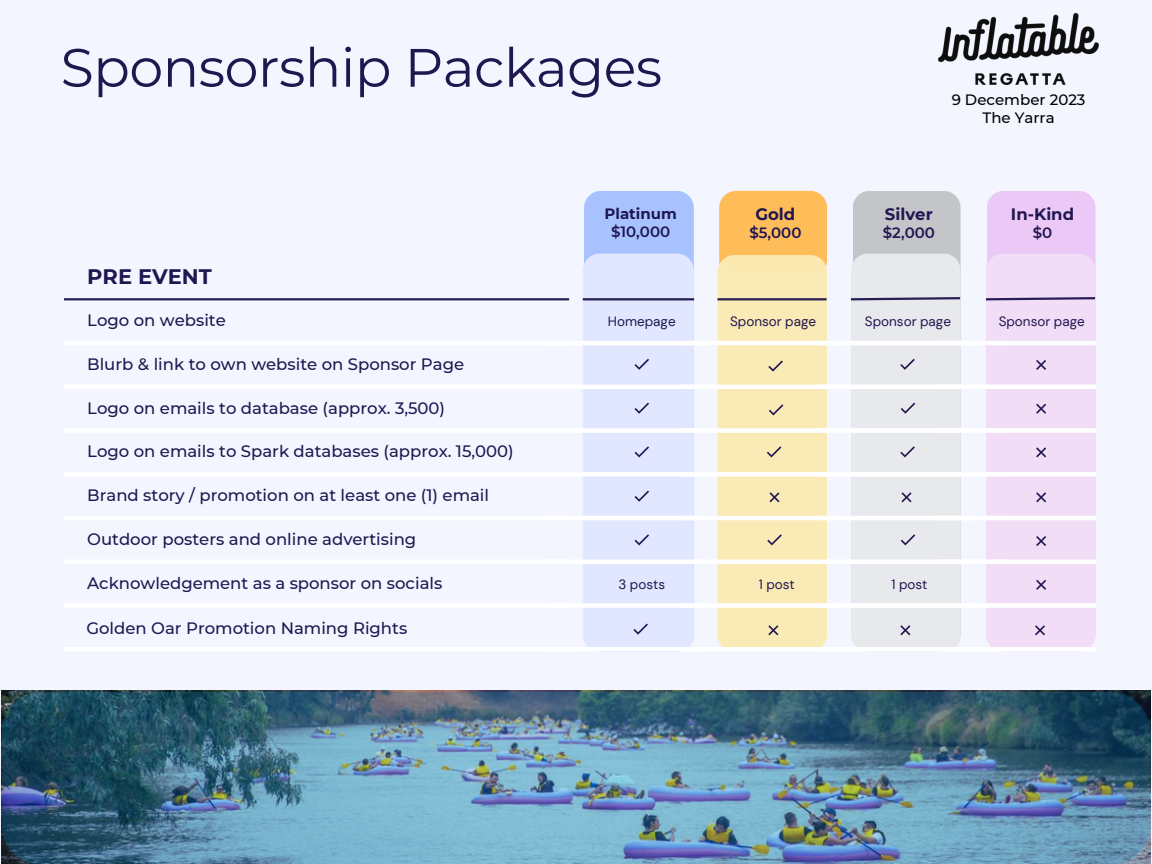
<style>
.page{position:relative;width:1152px;height:864px;background:#f4f6ff}
.page>*{position:absolute;margin:0;border:0;box-sizing:border-box;transform-origin:0 0}
.t1{font:54px "Montserrat";letter-spacing:-.01em;color:#201751}
.t2{font:700 21px "Montserrat";color:#201751}
.t3{font:500 16.5px "Montserrat";color:#201751}
.t4{font:700 16.5px "Montserrat";color:#201751}
.t5{font:600 15px "Montserrat";color:#201751}
.t6{font:500 15px "Montserrat";color:#000}
.t7{font:700 15px "Montserrat";color:#201751}
.t8{font:13.5px "DM Sans";color:#201751}
</style>
<div class="page">
<div style="left:719px;top:191px;width:108px;height:86px;background:#ffbd59;border-radius:17px"></div>
<div style="left:718px;top:255px;width:109px;height:396px;background:#fbeab4;border-radius:17px"></div>
<div style="left:853px;top:191px;width:108px;height:460px;background:#c4c5c9;border-radius:17px"></div>
<div style="left:584px;top:191px;width:110px;height:460px;background:#a7c2ff;border-radius:17px"></div>
<div style="left:583px;top:254px;width:111px;height:397px;background:#e1e7ff;border-radius:17px"></div>
<div style="left:851px;top:254px;width:110px;height:397px;background:#e7e9ec;border-radius:17px"></div>
<hr style="left:64px;top:341px;width:505px;height:4px;background:#fff">
<hr style="left:64px;top:298px;width:505px;height:2px;background:#201751">
<hr style="left:583px;top:298px;width:111px;height:2px;background:#201751">
<hr style="left:717px;top:298px;width:110px;height:2px;background:#201751">
<svg style="left:851px;top:297px;width:110px;height:4px"></svg>
<hr style="left:545px;top:341px;width:159px;height:4px;background:#fff">
<hr style="left:683px;top:341px;width:159px;height:4px;background:#fff">
<div style="left:987px;top:191px;width:109px;height:460px;background:#ecc8f6;border-radius:17px"></div>
<div style="left:986px;top:254px;width:110px;height:397px;background:#f1ddf6;border-radius:17px"></div>
<hr style="left:545px;top:385px;width:159px;height:4px;background:#fff">
<hr style="left:683px;top:385px;width:159px;height:4px;background:#fff">
<div style="left:545px;top:428px;width:159px;height:5px;background:#fff"></div>
<div style="left:683px;top:428px;width:159px;height:5px;background:#fff"></div>
<div style="left:545px;top:472px;width:159px;height:5px;background:#fff"></div>
<div style="left:683px;top:472px;width:159px;height:5px;background:#fff"></div>
<hr style="left:545px;top:516px;width:159px;height:4px;background:#fff">
<hr style="left:683px;top:516px;width:159px;height:4px;background:#fff">
<hr style="left:545px;top:560px;width:159px;height:4px;background:#fff">
<hr style="left:692px;top:560px;width:159px;height:4px;background:#fff">
<hr style="left:849px;top:560px;width:159px;height:4px;background:#fff">
<div style="left:545px;top:603px;width:159px;height:5px;background:#fff"></div>
<div style="left:683px;top:603px;width:159px;height:5px;background:#fff"></div>
<hr style="left:545px;top:647px;width:159px;height:4px;background:#fff">
<hr style="left:683px;top:647px;width:159px;height:4px;background:#fff">
<hr style="left:64px;top:385px;width:505px;height:4px;background:#fff">
<div style="left:64px;top:428px;width:505px;height:5px;background:#fff"></div>
<div style="left:64px;top:472px;width:505px;height:5px;background:#fff"></div>
<hr style="left:64px;top:516px;width:505px;height:4px;background:#fff">
<hr style="left:64px;top:560px;width:505px;height:4px;background:#fff">
<div style="left:64px;top:603px;width:505px;height:5px;background:#fff"></div>
<hr style="left:64px;top:647px;width:505px;height:4px;background:#fff">
<svg style="left:635px;top:491px;width:14px;height:11px"></svg>
<svg style="left:635px;top:534px;width:14px;height:11px"></svg>
<svg style="left:767px;top:534px;width:15px;height:11px"></svg>
<svg style="left:901px;top:534px;width:14px;height:11px"></svg>
<svg style="left:635px;top:359px;width:14px;height:11px"></svg>
<svg style="left:768px;top:360px;width:15px;height:12px"></svg>
<svg style="left:900px;top:359px;width:15px;height:11px"></svg>
<svg style="left:635px;top:446px;width:14px;height:11px"></svg>
<svg style="left:635px;top:403px;width:14px;height:11px"></svg>
<svg style="left:986px;top:297px;width:110px;height:4px"></svg>
<hr style="left:817px;top:341px;width:160px;height:4px;background:#fff">
<hr style="left:817px;top:385px;width:160px;height:4px;background:#fff">
<div style="left:817px;top:428px;width:160px;height:5px;background:#fff"></div>
<div style="left:817px;top:472px;width:160px;height:5px;background:#fff"></div>
<hr style="left:817px;top:516px;width:160px;height:4px;background:#fff">
<div style="left:817px;top:603px;width:160px;height:5px;background:#fff"></div>
<hr style="left:817px;top:647px;width:160px;height:4px;background:#fff">
<hr style="left:936px;top:341px;width:160px;height:4px;background:#fff">
<hr style="left:936px;top:385px;width:160px;height:4px;background:#fff">
<div style="left:936px;top:428px;width:160px;height:5px;background:#fff"></div>
<div style="left:936px;top:472px;width:160px;height:5px;background:#fff"></div>
<hr style="left:936px;top:516px;width:160px;height:4px;background:#fff">
<hr style="left:936px;top:560px;width:160px;height:4px;background:#fff">
<div style="left:936px;top:603px;width:160px;height:5px;background:#fff"></div>
<hr style="left:936px;top:647px;width:160px;height:4px;background:#fff">
<img style="left:938px;top:13px;width:160px;height:71px">
<svg style="left:769px;top:404px;width:14px;height:11px"></svg>
<svg style="left:901px;top:403px;width:14px;height:11px"></svg>
<svg style="left:767px;top:446px;width:14px;height:11px"></svg>
<svg style="left:900px;top:446px;width:15px;height:11px"></svg>
<svg style="left:769px;top:492px;width:11px;height:10px"></svg>
<svg style="left:901px;top:492px;width:11px;height:10px"></svg>
<svg style="left:1036px;top:492px;width:10px;height:10px"></svg>
<svg style="left:1036px;top:536px;width:10px;height:10px"></svg>
<svg style="left:1036px;top:580px;width:10px;height:10px"></svg>
<svg style="left:1036px;top:447px;width:10px;height:10px"></svg>
<svg style="left:1036px;top:404px;width:10px;height:10px"></svg>
<svg style="left:1036px;top:360px;width:10px;height:10px"></svg>
<svg style="left:633px;top:624px;width:15px;height:11px"></svg>
<svg style="left:768px;top:625px;width:10px;height:10px"></svg>
<svg style="left:900px;top:625px;width:10px;height:10px"></svg>
<svg style="left:1035px;top:625px;width:10px;height:10px"></svg>
<img style="left:1px;top:692px;width:1150px;height:172px;border-radius:40px">
<p class="t1" style="left:61px;top:34px;width:603px">Sponsorship Packages</p>
<p class="t7" style="left:605px;top:205px;width:74px">Platinum</p>
<p class="t5" style="left:611px;top:223px;width:61px">$10,000</p>
<p class="t4" style="left:755px;top:204px;width:41px">Gold</p>
<p class="t5" style="left:749px;top:224px;width:54px">$5,000</p>
<p class="t6" style="left:952px;top:90px;width:135px">9 December 2023</p>
<p class="t6" style="left:983px;top:108px;width:74px">The Yarra</p>
<p class="t4" style="left:885px;top:204px;width:49px">Silver</p>
<p class="t5" style="left:883px;top:223px;width:54px">$2,000</p>
<p class="t4" style="left:1011px;top:204px;width:65px">In-Kind</p>
<p class="t5" style="left:1033px;top:223px;width:21px">$0</p>
<p class="t2" style="left:87px;top:264px;width:126px">PRE EVENT</p>
<p class="t3" style="left:87px;top:310px;width:140px">Logo on website</p>
<p class="t8" style="left:608px;top:312px;width:69px">Homepage</p>
<p class="t8" style="left:730px;top:312px;width:88px">Sponsor page</p>
<p class="t8" style="left:865px;top:312px;width:88px">Sponsor page</p>
<p class="t3" style="left:87px;top:354px;width:378px">Blurb &amp; link to own website on Sponsor Page</p>
<p class="t3" style="left:87px;top:398px;width:359px">Logo on emails to database (approx. 3,500)</p>
<p class="t3" style="left:87px;top:441px;width:428px">Logo on emails to Spark databases (approx. 15,000)</p>
<p class="t3" style="left:87px;top:485px;width:403px">Brand story / promotion on at least one (1) email</p>
<p class="t3" style="left:87px;top:529px;width:331px">Outdoor posters and online advertising</p>
<p class="t3" style="left:87px;top:573px;width:357px">Acknowledgement as a sponsor on socials</p>
<p class="t8" style="left:618px;top:575px;width:48px">3 posts</p>
<p class="t8" style="left:759px;top:575px;width:38px">1 post</p>
<p class="t8" style="left:891px;top:575px;width:38px">1 post</p>
<p class="t3" style="left:86px;top:618px;width:322px">Golden Oar Promotion Naming Rights</p>
<p class="t8" style="left:999px;top:312px;width:88px">Sponsor page</p>
</div>
